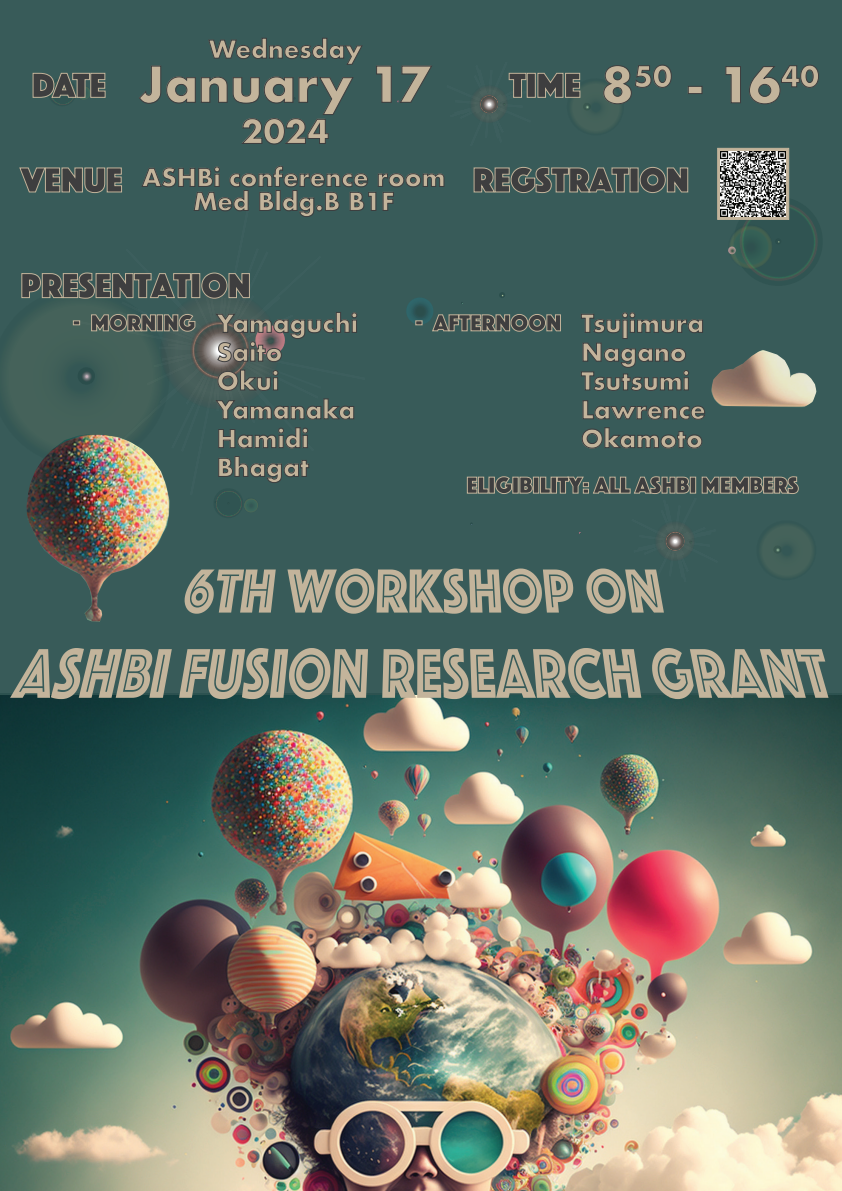
<style>
.page{position:relative;width:842px;height:1191px;background:#fff}
.page>*{position:absolute;margin:0;border:0;box-sizing:border-box;transform-origin:0 0}
.t1{font:700 48px "Futura";color:#c3b49b}
.t2{font:36px "Phosphate Solid";color:#3e3e3f}
.t3{font:700 32px "Futura";color:#c3b49b}
.t4{font:700 24px/28.8px "Futura";color:#c3b49b}
.t5{font:24px "Phosphate Solid";color:#3e3e3f}
.s1{font-family:"Phosphate Solid";font-weight:400;color:#3e3e3f}
</style>
<div class="page">
<img style="left:0;top:695px;width:842px;height:496px">
<div style="left:0;top:0;width:842px;height:695px;background:#385b59"></div>
<img style="left:84px;top:613px;width:19px;height:8px">
<svg style="left:33px;top:73px;width:73px;height:32px"></svg>
<svg style="left:471px;top:72px;width:60px;height:50px"></svg>
<div style="left:527px;top:73px;width:9px;height:25px;border:1px solid #c3b49b"></div>
<svg style="left:10px;top:648px;width:162px;height:51px"></svg>
<svg style="left:179px;top:648px;width:189px;height:51px"></svg>
<svg style="left:382px;top:648px;width:259px;height:51px"></svg>
<svg style="left:652px;top:648px;width:176px;height:51px"></svg>
<svg style="left:376px;top:65px;width:56px;height:38px"></svg>
<svg style="left:537px;top:64px;width:135px;height:67px"></svg>
<div style="left:688px;top:86px;width:14px;height:8px;border:1px solid #3e3e3f"></div>
<svg style="left:725px;top:66px;width:16px;height:37px"></svg>
<svg style="left:749px;top:64px;width:70px;height:40px"></svg>
<svg style="left:139px;top:38px;width:224px;height:107px"></svg>
<svg style="left:7px;top:165px;width:810px;height:448px"></svg>
<svg style="left:717px;top:148px;width:72px;height:72px"></svg>
<img style="left:721px;top:151px;width:64px;height:65px">
<h2 class="t2" style="left:32px;top:60px;width:76px">DATE</h2>
<h2 class="t2" style="left:21px;top:154px;width:103px">VENUE</h2>
<p class="t4" style="left:209px;top:35px;width:155px">Wednesday</p>
<h1 class="t1" style="left:139px;top:50px;width:293px">January 17</h1>
<h1 class="t1" style="left:601px;top:50px;width:219px">8<sup>50</sup> - 16<sup>40</sup></h1>
<h2 class="t2" style="left:509px;top:60px;width:73px">TIME</h2>
<h3 class="t3" style="left:242px;top:108px;width:89px">2024</h3>
<p class="t4" style="left:142px;top:165px;width:305px;line-height:24px;text-align:center">ASHBi conference room<br>Med Bldg.B B1F</p>
<h2 class="t2" style="left:473px;top:154px;width:218px">REGSTRATION</h2>
<h2 class="t2" style="left:21px;top:260px;width:232px">PRESENTATION</h2>
<p class="t4" style="left:217px;top:309px;width:143px;text-indent:-144px"><span class="s1">- MORNING</span> Yamaguchi<br>Saito<br>Okui<br>Yamanaka<br>Hamidi<br>Bhagat</p>
<p class="t4" style="left:581px;top:309px;width:126px">Tsujimura<br>Nagano<br>Tsutsumi<br>Lawrence<br>Okamoto</p>
<p class="t5" style="left:415px;top:306px;width:148px">- AFTERNOON</p>
<p class="t5" style="left:466px;top:468px;width:334px">ELIGIBILITY: ALL ASHBI MEMBERS</p>
</div>
